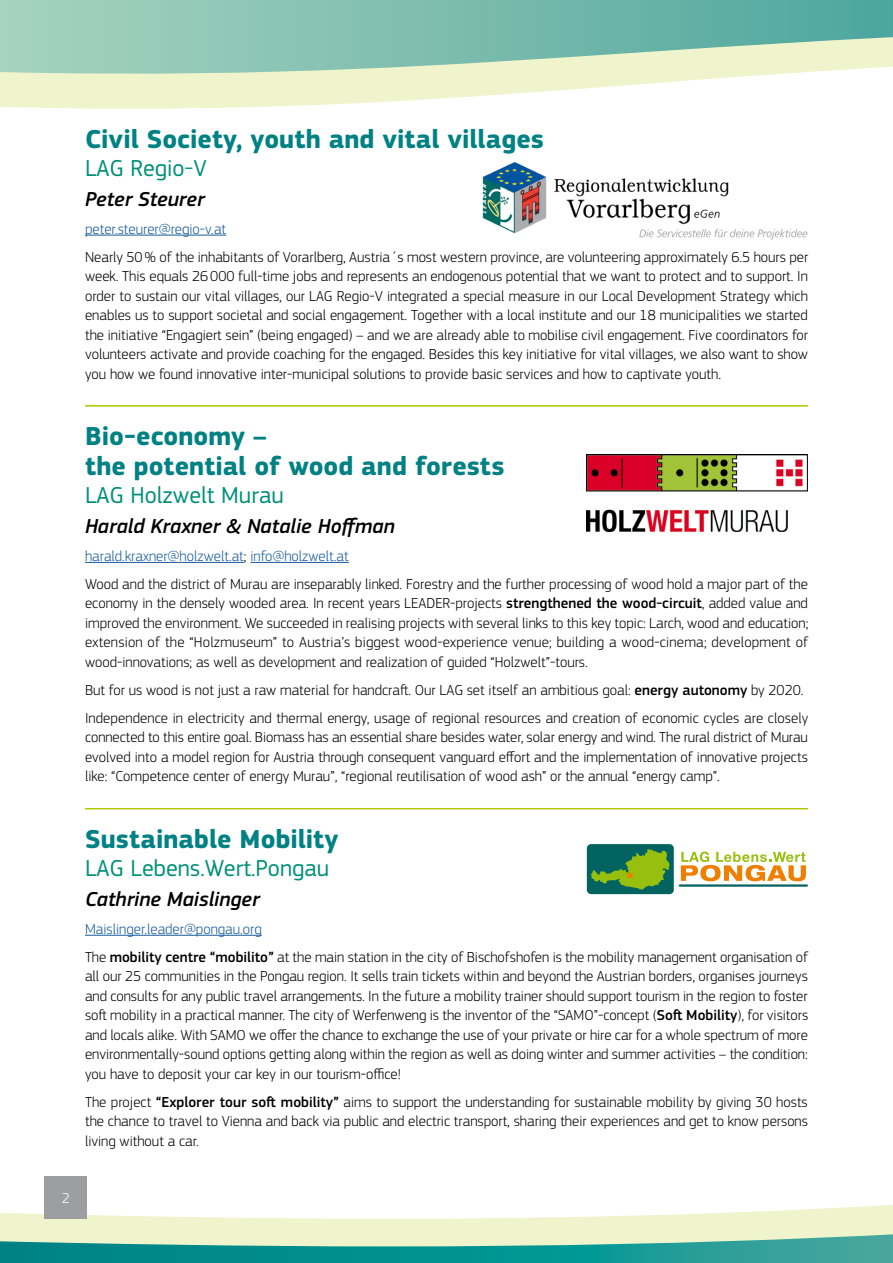
<style>
.page{position:relative;width:893px;height:1263px;background:#fff}
.page>*{position:absolute;margin:0;border:0;box-sizing:border-box;transform-origin:0 0}
.t1{font:700 27px/30px "EC Square Sans Pro";color:#008183}
.t2{font:24px "EC Square Sans Pro";color:#009078}
.t3{font:italic 500 21px "EC Square Sans Pro";color:#000}
.t4{font:300 15px/19.5px "EC Square Sans Pro";color:#000;text-align:justify}
.t5{font:300 15px "EC Square Sans Pro";color:#165b9a}
.t6{font:300 15px "EC Square Sans Pro";color:#fff}
.s1{color:#165b9a}
.s2{font-weight:500}
</style>
<div class="page">
<hr style="left:85px;top:235px;width:141px;height:1px;background:#165b9a">
<hr style="left:85px;top:405px;width:723px;height:2px;background:#b1c800">
<hr style="left:85px;top:562px;width:159px;height:1px;background:#165b9a">
<hr style="left:250px;top:562px;width:99px;height:1px;background:#165b9a">
<hr style="left:85px;top:808px;width:723px;height:1px;background:#b1c800">
<hr style="left:85px;top:935px;width:177px;height:1px;background:#165b9a">
<img style="left:587px;top:455px;width:221px;height:76px">
<hr style="left:679px;top:884px;width:129px;height:3px;background:#026361">
<svg style="left:681px;top:851px;width:125px;height:30px"></svg>
<div style="left:587px;top:844px;width:87px;height:50px;background:#026361;border-radius:4px"></div>
<svg style="left:591px;top:849px;width:79px;height:41px"></svg>
<img style="left:483px;top:162px;width:325px;height:77px">
<svg style="left:0;top:1190px;width:893px;height:73px"></svg>
<div style="left:45px;top:1176px;width:42px;height:42px;background:#9c9e9f"></div>
<svg style="left:0;top:82px;width:666px;height:27px;fill:#eff4cd"></svg>
<svg style="left:0;top:0;width:893px;height:82px;background:#9cccb8"></svg>
<h1 class="t1" style="left:85px;top:125px;width:460px">Civil Society, youth and vital villages</h1>
<h2 class="t2" style="left:85px;top:154px;width:123px">LAG Regio-V</h2>
<h3 class="t3" style="left:85px;top:186px;width:121px">Peter Steurer</h3>
<p class="t5" style="left:85px;top:220px;width:143px">peter.steurer@regio-v.at</p>
<p class="t4" style="left:85px;top:247px;width:725px">Nearly 50% of the inhabitants of Vorarlberg, Austria´s most western province, are volunteering approximately 6.5 hours per week. This equals 26000 full-time jobs and represents an endogenous potential that we want to protect and to support. In order to sustain our vital villages, our LAG Regio-V integrated a special measure in our Local Development Strategy which enables us to support societal and social engagement. Together with a local institute and our 18 municipalities we started the initiative “Engagiert sein” (being engaged) – and we are already able to mobilise civil engagement. Five coordinators for volunteers activate and provide coaching for the engaged. Besides this key initiative for vital villages, we also want to show you how we found innovative inter-municipal solutions to provide basic services and how to captivate youth.</p>
<h1 class="t1" style="left:85px;top:422px;width:421px">Bio-economy –<br>the potential of wood and forests</h1>
<h2 class="t2" style="left:85px;top:481px;width:200px">LAG Holzwelt Murau</h2>
<h3 class="t3" style="left:85px;top:514px;width:311px">Harald Kraxner &amp; Natalie Hoffman</h3>
<p class="t4" style="left:85px;top:542px;width:724px;line-height:28px"><span class="s1">harald.kraxner@holzwelt.at</span>; <span class="s1">info@holzwelt.at<br></span>Wood and the district of Murau are inseparably linked. Forestry and the further processing of wood hold a major part of the</p>
<p class="t4" style="left:85px;top:594px;width:725px">economy in the densely wooded area. In recent years LEADER-projects <span class="s2">strengthened the wood‑circuit</span>, added value and improved the environment. We succeeded in realising projects with several links to this key topic: Larch, wood and education; extension of the “Holzmuseum” to Austria’s biggest wood-experience venue; building a wood‑cinema; development of wood‑innovations; as well as development and realization of guided “Holzwelt”-tours.</p>
<p class="t4" style="left:85px;top:676px;width:725px;line-height:28px">But for us wood is not just a raw material for handcraft. Our LAG set itself an ambitious goal: <span class="s2">energy autonomy</span> by 2020.<br>Independence in electricity and thermal energy, usage of regional resources and creation of economic cycles are closely</p>
<p class="t4" style="left:85px;top:728px;width:724px">connected to this entire goal. Biomass has an essential share besides water, solar energy and wind. The rural district of Murau evolved into a model region for Austria through consequent vanguard effort and the implementation of innovative projects like: “Competence center of energy Murau”, “regional reutilisation of wood ash” or the annual “energy camp”.</p>
<h1 class="t1" style="left:85px;top:825px;width:255px">Sustainable Mobility</h1>
<h2 class="t2" style="left:85px;top:854px;width:245px">LAG Lebens.Wert.Pongau</h2>
<h3 class="t3" style="left:85px;top:886px;width:176px">Cathrine Maislinger</h3>
<p class="t4" style="left:85px;top:915px;width:724px;line-height:28px"><span class="s1">Maislinger.leader@pongau.org<br></span>The <span class="s2">mobility centre “mobilito”</span> at the main station in the city of Bischofshofen is the mobility management organisation of</p>
<p class="t4" style="left:85px;top:966px;width:725px">all our 25 communities in the Pongau region. It sells train tickets within and beyond the Austrian borders, organises journeys and consults for any public travel arrangements. In the future a mobility trainer should support tourism in the region to foster soft mobility in a practical manner. The city of Werfenweng is the inventor of the “SAMO”-concept (<span class="s2">Soft Mobility</span>), for visitors and locals alike. With SAMO we offer the chance to exchange the use of your private or hire car for a whole spectrum of more environmentally-sound options getting along within the region as well as doing winter and summer activities – the condition: you have to deposit your car key in our tourism‑office!</p>
<p class="t4" style="left:85px;top:1092px;width:724px">The project <span class="s2">“Explorer tour soft mobility”</span> aims to support the understanding for sustainable mobility by giving 30 hosts the chance to travel to Vienna and back via public and electric transport, sharing their experiences and get to know persons living without a car.</p>
<p class="t6" style="left:62px;top:1189px;width:10px">2</p>
</div>
